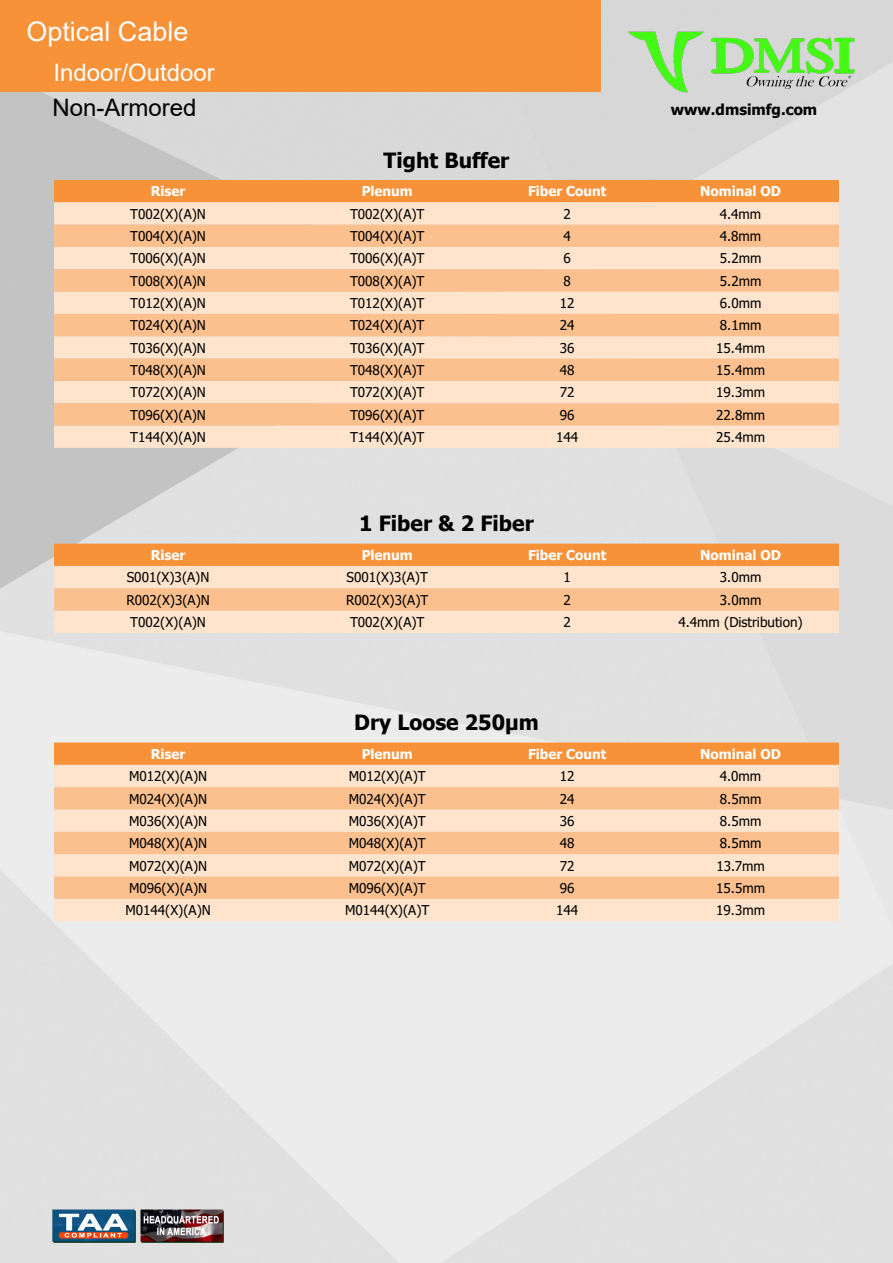
<style>
.page{position:relative;width:893px;height:1263px;background:#fff}
.page>*{position:absolute;margin:0;border:0;box-sizing:border-box;transform-origin:0 0}
.t1{font:27px "Arial";color:#fff}
.t2{font:24px "Arial";color:#fff}
.t3{font:24px "Arial";color:#000}
.t4{font:700 21px "Tahoma";color:#000}
.t5{font:700 15px "Tahoma";color:#000}
.t6{font:13.5px "Tahoma";color:#000}
.t7{font:700 13.5px "Tahoma";color:#fff}
</style>
<div class="page">
<img style="left:0;top:0;width:893px;height:1263px">
<img style="left:625px;top:30px;width:233px;height:63px">
<div style="left:0;top:0;width:601px;height:92px;background:#f79239"></div>
<img style="left:52px;top:1209px;width:83px;height:34px">
<img style="left:140px;top:1209px;width:83px;height:34px">
<div style="left:54px;top:180px;width:785px;height:22px;background:#f79239"></div>
<div style="left:54px;top:202px;width:785px;height:246px;background:#fee4cd"></div>
<div style="left:54px;top:225px;width:785px;height:22px;background:#fbc08e"></div>
<svg style="left:54px;top:269px;width:785px;height:23px;background:#fac08f"></svg>
<div style="left:54px;top:314px;width:785px;height:22px;background:#fbc08e"></div>
<div style="left:54px;top:359px;width:785px;height:22px;background:#fbc08e"></div>
<svg style="left:54px;top:403px;width:785px;height:23px;background:#fac08f"></svg>
<svg style="left:54px;top:742px;width:785px;height:23px;background:#f6943e"></svg>
<div style="left:54px;top:765px;width:785px;height:156px;background:#fee4cd"></div>
<div style="left:54px;top:787px;width:785px;height:22px;background:#fbc08e"></div>
<div style="left:54px;top:832px;width:785px;height:22px;background:#fbc08e"></div>
<svg style="left:54px;top:876px;width:785px;height:23px;background:#fac190"></svg>
<div style="left:54px;top:544px;width:785px;height:22px;background:#f79239"></div>
<div style="left:54px;top:566px;width:785px;height:67px;background:#fee4cd"></div>
<svg style="left:54px;top:588px;width:785px;height:23px;background:#fac090"></svg>
<h1 class="t1" style="left:26px;top:13px;width:164px">Optical Cable</h1>
<h2 class="t2" style="left:53px;top:56px;width:163px">Indoor/Outdoor</h2>
<h2 class="t3" style="left:52px;top:91px;width:146px">Non-Armored</h2>
<p class="t4" style="left:384px;top:145px;width:127px">Tight Buffer</p>
<p class="t5" style="left:671px;top:99px;width:148px">www.dmsimfg.com</p>
<p class="t7" style="left:151px;top:182px;width:36px">Riser</p>
<p class="t7" style="left:362px;top:182px;width:53px">Plenum</p>
<p class="t7" style="left:528px;top:182px;width:80px">Fiber Count</p>
<p class="t7" style="left:700px;top:182px;width:83px">Nominal OD</p>
<p class="t6" style="left:130px;top:205px;width:77px">T002(X)(A)N</p>
<p class="t6" style="left:350px;top:205px;width:76px">T002(X)(A)T</p>
<p class="t6" style="left:564px;top:205px;width:9px">2</p>
<p class="t6" style="left:720px;top:205px;width:43px">4.4mm</p>
<p class="t6" style="left:130px;top:227px;width:77px">T004(X)(A)N</p>
<p class="t6" style="left:350px;top:227px;width:76px">T004(X)(A)T</p>
<p class="t6" style="left:564px;top:227px;width:9px">4</p>
<p class="t6" style="left:720px;top:227px;width:43px">4.8mm</p>
<p class="t6" style="left:130px;top:249px;width:77px">T006(X)(A)N</p>
<p class="t6" style="left:350px;top:249px;width:76px">T006(X)(A)T</p>
<p class="t6" style="left:564px;top:249px;width:9px">6</p>
<p class="t6" style="left:720px;top:249px;width:43px">5.2mm</p>
<p class="t6" style="left:130px;top:272px;width:77px">T008(X)(A)N</p>
<p class="t6" style="left:350px;top:272px;width:76px">T008(X)(A)T</p>
<p class="t6" style="left:564px;top:272px;width:9px">8</p>
<p class="t6" style="left:720px;top:272px;width:43px">5.2mm</p>
<p class="t6" style="left:130px;top:294px;width:77px">T012(X)(A)N</p>
<p class="t6" style="left:350px;top:294px;width:76px">T012(X)(A)T</p>
<p class="t6" style="left:560px;top:294px;width:16px">12</p>
<p class="t6" style="left:720px;top:294px;width:43px">6.0mm</p>
<p class="t6" style="left:130px;top:316px;width:77px">T024(X)(A)N</p>
<p class="t6" style="left:350px;top:316px;width:76px">T024(X)(A)T</p>
<p class="t6" style="left:560px;top:316px;width:16px">24</p>
<p class="t6" style="left:720px;top:316px;width:43px">8.1mm</p>
<p class="t6" style="left:130px;top:339px;width:77px">T036(X)(A)N</p>
<p class="t6" style="left:350px;top:339px;width:76px">T036(X)(A)T</p>
<p class="t6" style="left:560px;top:339px;width:16px">36</p>
<p class="t6" style="left:716px;top:339px;width:50px">15.4mm</p>
<p class="t6" style="left:130px;top:361px;width:77px">T048(X)(A)N</p>
<p class="t6" style="left:350px;top:361px;width:76px">T048(X)(A)T</p>
<p class="t6" style="left:560px;top:361px;width:16px">48</p>
<p class="t6" style="left:716px;top:361px;width:50px">15.4mm</p>
<p class="t6" style="left:130px;top:383px;width:77px">T072(X)(A)N</p>
<p class="t6" style="left:350px;top:383px;width:76px">T072(X)(A)T</p>
<p class="t6" style="left:560px;top:383px;width:16px">72</p>
<p class="t6" style="left:716px;top:383px;width:50px">19.3mm</p>
<p class="t6" style="left:130px;top:406px;width:77px">T096(X)(A)N</p>
<p class="t6" style="left:350px;top:406px;width:76px">T096(X)(A)T</p>
<p class="t6" style="left:560px;top:406px;width:16px">96</p>
<p class="t6" style="left:716px;top:406px;width:50px">22.8mm</p>
<p class="t6" style="left:130px;top:428px;width:77px">T144(X)(A)N</p>
<p class="t6" style="left:350px;top:428px;width:76px">T144(X)(A)T</p>
<p class="t6" style="left:556px;top:428px;width:24px">144</p>
<p class="t6" style="left:716px;top:428px;width:50px">25.4mm</p>
<p class="t4" style="left:359px;top:509px;width:176px">1 Fiber &amp; 2 Fiber</p>
<p class="t7" style="left:151px;top:546px;width:36px">Riser</p>
<p class="t7" style="left:362px;top:546px;width:53px">Plenum</p>
<p class="t7" style="left:528px;top:546px;width:80px">Fiber Count</p>
<p class="t7" style="left:700px;top:546px;width:83px">Nominal OD</p>
<p class="t6" style="left:127px;top:568px;width:84px">S001(X)3(A)N</p>
<p class="t6" style="left:346px;top:568px;width:83px">S001(X)3(A)T</p>
<p class="t6" style="left:564px;top:568px;width:9px">1</p>
<p class="t6" style="left:720px;top:568px;width:43px">3.0mm</p>
<p class="t6" style="left:126px;top:591px;width:85px">R002(X)3(A)N</p>
<p class="t6" style="left:346px;top:591px;width:84px">R002(X)3(A)T</p>
<p class="t6" style="left:564px;top:591px;width:9px">2</p>
<p class="t6" style="left:720px;top:591px;width:43px">3.0mm</p>
<p class="t6" style="left:130px;top:613px;width:77px">T002(X)(A)N</p>
<p class="t6" style="left:350px;top:613px;width:76px">T002(X)(A)T</p>
<p class="t6" style="left:564px;top:613px;width:9px">2</p>
<p class="t6" style="left:679px;top:613px;width:126px">4.4mm (Distribution)</p>
<p class="t4" style="left:354px;top:708px;width:186px">Dry Loose 250μm</p>
<p class="t7" style="left:151px;top:744px;width:36px">Riser</p>
<p class="t7" style="left:362px;top:744px;width:53px">Plenum</p>
<p class="t7" style="left:528px;top:744px;width:80px">Fiber Count</p>
<p class="t7" style="left:700px;top:744px;width:83px">Nominal OD</p>
<p class="t6" style="left:129px;top:767px;width:80px">M012(X)(A)N</p>
<p class="t6" style="left:349px;top:767px;width:79px">M012(X)(A)T</p>
<p class="t6" style="left:560px;top:767px;width:16px">12</p>
<p class="t6" style="left:720px;top:767px;width:43px">4.0mm</p>
<p class="t6" style="left:129px;top:789px;width:80px">M024(X)(A)N</p>
<p class="t6" style="left:349px;top:789px;width:79px">M024(X)(A)T</p>
<p class="t6" style="left:560px;top:789px;width:16px">24</p>
<p class="t6" style="left:720px;top:789px;width:43px">8.5mm</p>
<p class="t6" style="left:129px;top:812px;width:80px">M036(X)(A)N</p>
<p class="t6" style="left:349px;top:812px;width:79px">M036(X)(A)T</p>
<p class="t6" style="left:560px;top:812px;width:16px">36</p>
<p class="t6" style="left:720px;top:812px;width:43px">8.5mm</p>
<p class="t6" style="left:129px;top:834px;width:80px">M048(X)(A)N</p>
<p class="t6" style="left:349px;top:834px;width:79px">M048(X)(A)T</p>
<p class="t6" style="left:560px;top:834px;width:16px">48</p>
<p class="t6" style="left:720px;top:834px;width:43px">8.5mm</p>
<p class="t6" style="left:129px;top:856px;width:80px">M072(X)(A)N</p>
<p class="t6" style="left:349px;top:856px;width:79px">M072(X)(A)T</p>
<p class="t6" style="left:560px;top:856px;width:16px">72</p>
<p class="t6" style="left:716px;top:856px;width:50px">13.7mm</p>
<p class="t6" style="left:129px;top:879px;width:80px">M096(X)(A)N</p>
<p class="t6" style="left:349px;top:879px;width:79px">M096(X)(A)T</p>
<p class="t6" style="left:560px;top:879px;width:16px">96</p>
<p class="t6" style="left:716px;top:879px;width:50px">15.5mm</p>
<p class="t6" style="left:125px;top:901px;width:87px">M0144(X)(A)N</p>
<p class="t6" style="left:345px;top:901px;width:86px">M0144(X)(A)T</p>
<p class="t6" style="left:556px;top:901px;width:24px">144</p>
<p class="t6" style="left:716px;top:901px;width:50px">19.3mm</p>
</div>
